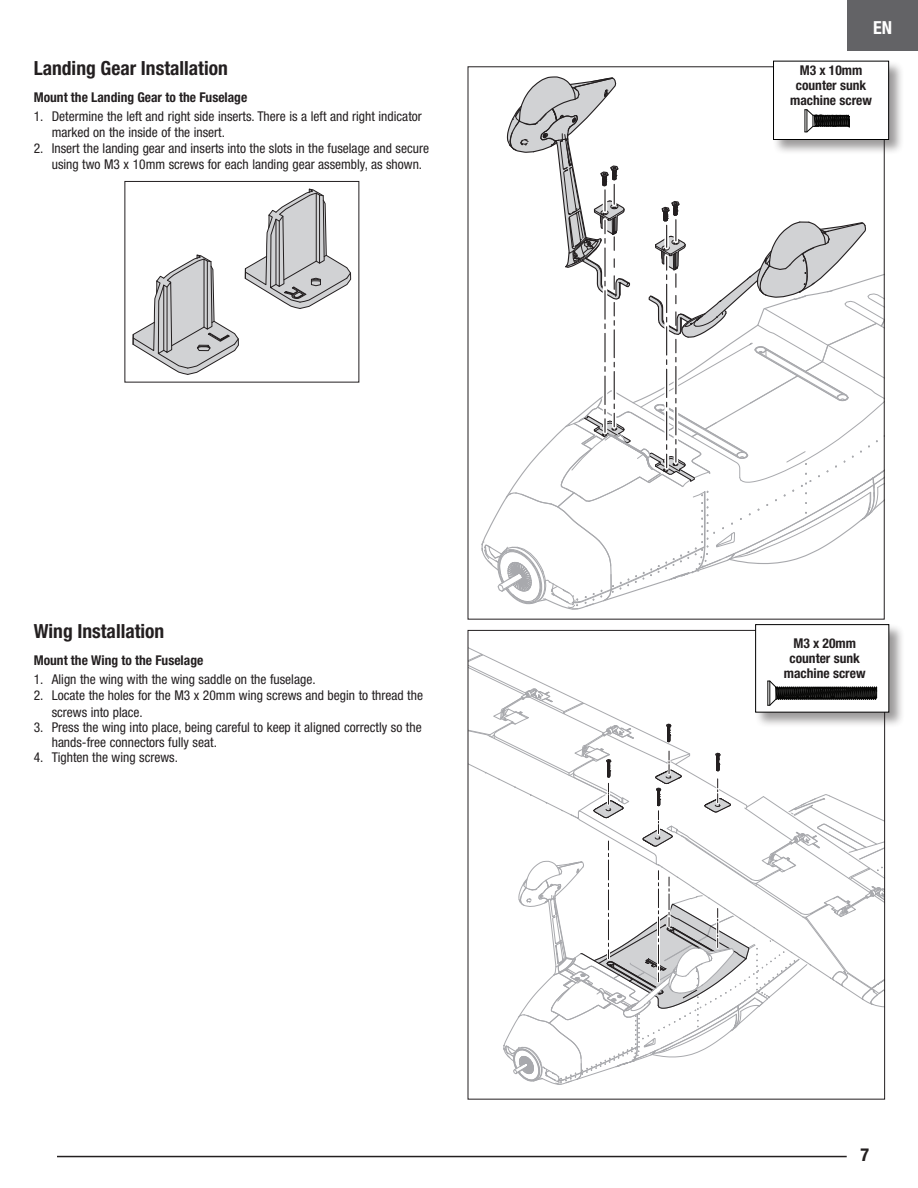
<style>
.page{position:relative;width:918px;height:1188px;background:#fff}
.page>*{position:absolute;margin:0;border:0;box-sizing:border-box;transform-origin:0 0}
.subhead{font:700 condensed 19.5px "Helvetica Neue LT Std";color:#231f20}
.t1{font:700 condensed 18px "Helvetica Neue LT Std";color:#fff}
.t2{font:700 condensed 18px "Helvetica Neue LT Std";color:#231f20}
.t3{font:condensed 13.5px/16.2px "Helvetica Neue LT Std";color:#231f20}
.Body_Text{font:700 condensed 13.5px/15px "Helvetica Neue LT Std";color:#231f20;text-align:center}
.subhead-2{font:700 condensed 13.5px "Helvetica Neue LT Std";color:#231f20}
</style>
<div class="page">
<div style="left:847px;top:0;width:71px;height:51px;background:#636366"></div>
<hr style="left:57px;top:1156px;width:790px;height:1px;background:#231f20">
<svg style="left:132px;top:188px;width:219px;height:187px"></svg>
<div style="left:772px;top:60px;width:133px;height:96px;background:#231f20;opacity:.45"></div>
<svg style="left:480px;top:60px;width:409px;height:550px"></svg>
<div style="left:754px;top:624px;width:151px;height:104px;background:#231f20;opacity:.45"></div>
<svg style="left:468px;top:624px;width:422px;height:462px"></svg>
<p class="subhead" style="left:34px;top:56px;width:196px">Landing Gear Installation</p>
<p class="subhead-2" style="left:34px;top:89px;width:215px">Mount the Landing Gear to the Fuselage</p>
<p class="t3" style="left:52px;top:108px;width:372px;text-indent:-18px">1. Determine the left and right side inserts. There is a left and right indicator marked on the inside of the insert.</p>
<p class="t3" style="left:52px;top:140px;width:379px;text-indent:-18px">2. Insert the landing gear and inserts into the slots in the fuselage and secure using two M3 x 10mm screws for each landing gear assembly, as shown.</p>
<p class="subhead" style="left:34px;top:619px;width:132px">Wing Installation</p>
<p class="subhead-2" style="left:34px;top:652px;width:171px">Mount the Wing to the Fuselage</p>
<p class="t3" style="left:34px;top:671px;width:283px">1. Align the wing with the wing saddle on the fuselage.</p>
<p class="t3" style="left:52px;top:687px;width:373px;text-indent:-18px">2. Locate the holes for the M3 x 20mm wing screws and begin to thread the screws into place.</p>
<p class="t3" style="left:52px;top:719px;width:371px;line-height:15px;text-indent:-18px">3. Press the wing into place, being careful to keep it aligned correctly so the hands-free connectors fully seat.</p>
<p class="t3" style="left:34px;top:749px;width:146px">4. Tighten the wing screws.</p>
<h2 class="t1" style="left:873px;top:17px;width:20px">EN</h2>
<p class="Body_Text" style="left:800px;top:62px;width:64px">M3 x 10mm</p>
<p class="Body_Text" style="left:790px;top:77px;width:83px">counter sunk machine screw</p>
<p class="Body_Text" style="left:793px;top:635px;width:64px">M3 x 20mm</p>
<p class="Body_Text" style="left:784px;top:650px;width:83px">counter sunk machine screw</p>
<h2 class="t2" style="left:860px;top:1144px;width:10px">7</h2>
</div>
